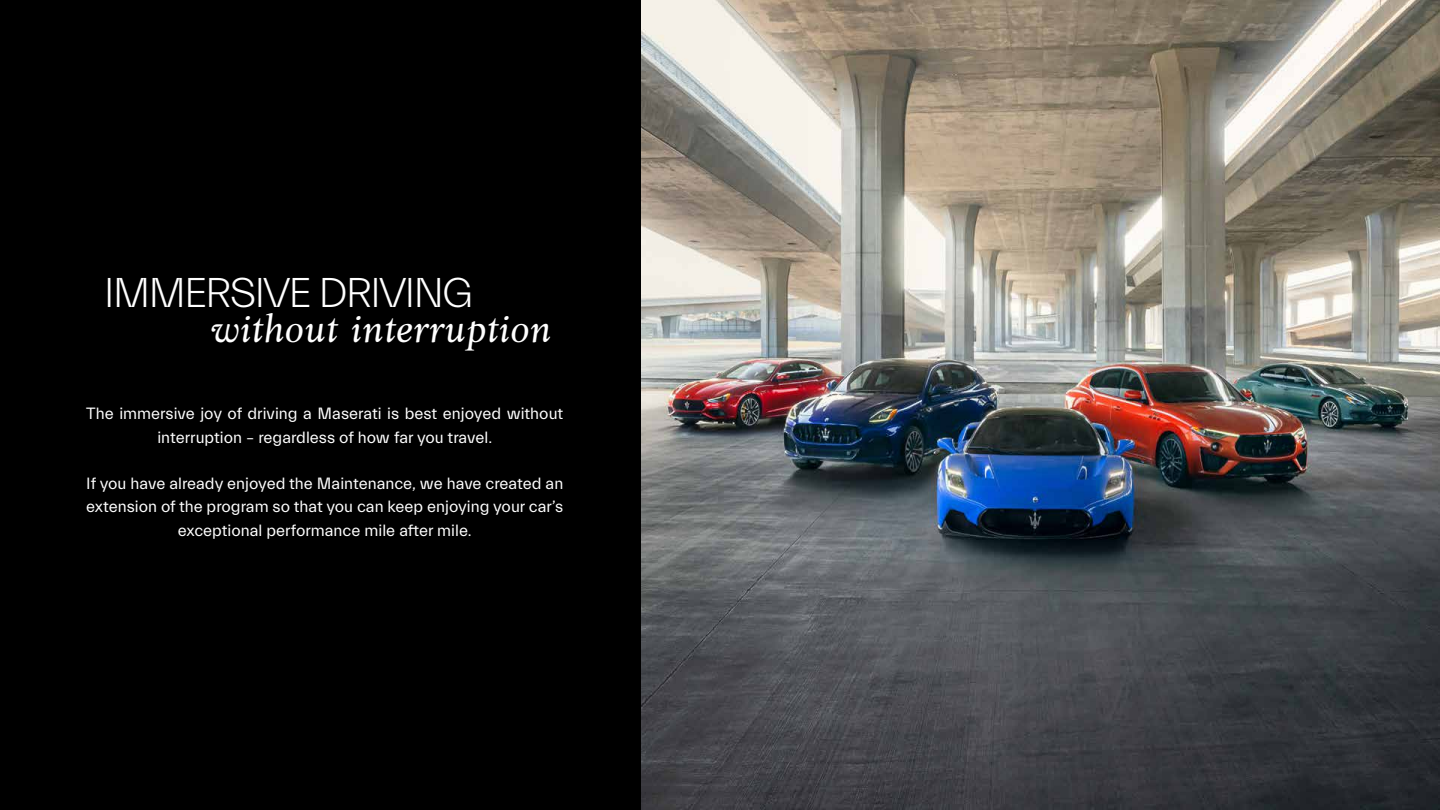
<style>
.page{position:relative;width:1440px;height:810px;background:#000}
.page>*{position:absolute;margin:0;border:0;box-sizing:border-box;transform-origin:0 0}
.t1{font:300 42.08px "Everett";letter-spacing:-.05em;color:#fff}
.t2{font:italic 40.42px "Anko";color:#fff}
.t3{font:16.5px/23.2px "Everett";color:#fff;text-align:center}
</style>
<div class="page">
<img style="left:641px;top:0;width:799px;height:810px">
<h1 class="t1" style="left:104px;top:270px;width:371px">IMMERSIVE DRIVING</h1>
<h2 class="t2" style="left:209px;top:307px;width:343px">without interruption</h2>
<p class="t3" style="left:86px;top:403px;width:479px">The immersive joy of driving a Maserati is best enjoyed without interruption – regardless of how far you travel.</p>
<p class="t3" style="left:86px;top:472px;width:479px">If you have already enjoyed the Maintenance, we have created an extension of the program so that you can keep enjoying your car’s exceptional performance mile after mile.</p>
</div>
